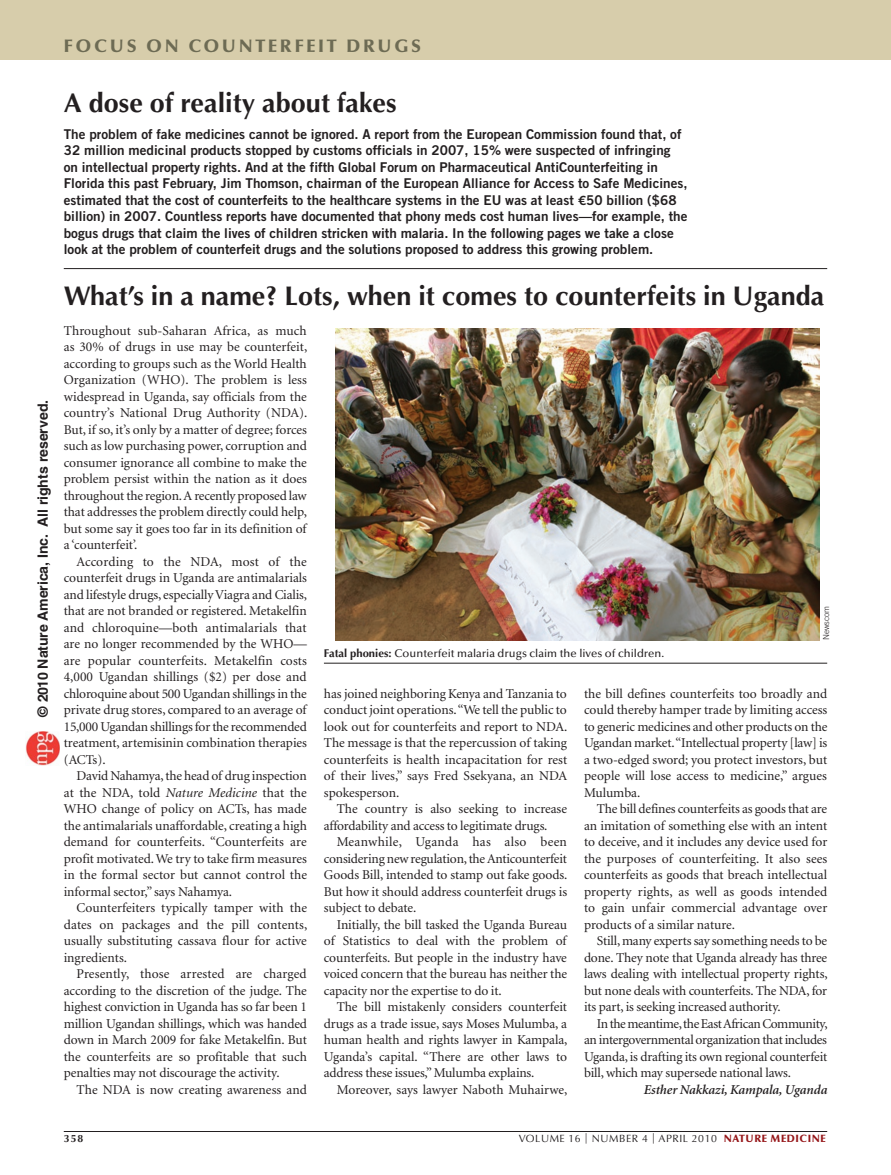
<style>
.page{position:relative;width:891px;height:1175px;background:#fff}
.page>*{position:absolute;margin:0;border:0;box-sizing:border-box;transform-origin:0 0}
.t1{font:700 27px "Optima";color:#231f20}
.t2{font:900 18px "Optima";letter-spacing:.15em;color:#6d6b54}
.t3{font:700 14.1px "Helvetica LT Std";color:#231f20}
.t4{font:13.5px/16.5px "Minion";letter-spacing:-.005em;color:#231f20;text-align:justify}
.t5{font:13.5px/16.5px "Trade Gothic Bold Two";color:#231f20}
.t6{font:italic 600 13.5px "Minion";letter-spacing:-.005em;color:#231f20}
.t7{font:500 11.25px "Optima";color:#231f20}
.t8{font:10.5px "Optima";letter-spacing:.05em;color:#231f20}
.t9{font:700 10.5px "Optima";color:#231f20}
.t10{font:300 8.25px "Trade Gothic";letter-spacing:-.005em;color:#231f20}
.s1{font-family:"Whitney";font-weight:600}
.s2{font-style:italic}
.s3{font-weight:700}
.s4{font-weight:900;color:#961619}
</style>
<div class="page">
<div style="left:0;top:0;width:891px;height:60px;background:#d7cdab"></div>
<hr style="left:64px;top:1131px;width:763px;height:1px;background:#231f20">
<img style="left:336px;top:328px;width:483px;height:312px">
<hr style="left:324px;top:663px;width:503px;height:1px;background:#231f20">
<hr style="left:64px;top:268px;width:763px;height:1px;background:#231f20">
<img style="left:26px;top:731px;width:34px;height:34px">
<h2 class="t2" style="left:64px;top:35px;width:359px">FOCUS ON COUNTERFEIT DRUGS</h2>
<p class="t3" style="left:34px;top:717px;width:318px;rotate:-90deg">© 2010 Nature America, Inc. All rights reserved.</p>
<h1 class="t1" style="left:64px;top:87px;width:334px">A dose of reality about fakes</h1>
<p class="t5" style="left:64px;top:125px;width:625px">The problem of fake medicines cannot be ignored. A report from the European Commission found that, of 32 million medicinal products stopped by customs officials in 2007, 15% were suspected of infringing on intellectual property rights. And at the fifth Global Forum on Pharmaceutical AntiCounterfeiting in Florida this past February, Jim Thomson, chairman of the European Alliance for Access to Safe Medicines, estimated that the cost of counterfeits to the healthcare systems in the EU was at least <span class="s1">€</span>50 billion ($68 billion) in 2007. Countless reports have documented that phony meds cost human lives—for example, the bogus drugs that claim the lives of children stricken with malaria. In the following pages we take a close look at the problem of counterfeit drugs and the solutions proposed to address this growing problem.</p>
<h1 class="t1" style="left:64px;top:280px;width:762px">What’s in a name? Lots, when it comes to counterfeits in Uganda</h1>
<p class="t4" style="left:64px;top:323px;width:245px">Throughout sub-Saharan Africa, as much as 30% of drugs in use may be counterfeit, according to groups such as the World Health Organization (WHO). The problem is less widespread in Uganda, say officials from the country’s National Drug Authority (NDA).<br>But, if so, it’s only by a matter of degree; forces such as low purchasing power, corruption and consumer ignorance all combine to make the problem persist within the nation as it does throughout the region. A recently proposed law that addresses the problem directly could help, but some say it goes too far in its definition of a ‘counterfeit’.</p>
<p class="t4" style="left:64px;top:554px;width:245px;text-indent:13px">According to the NDA, most of the counterfeit drugs in Uganda are antimalarials and lifestyle drugs, especially Viagra and Cialis, that are not branded or registered. Metakelfin and chloroquine—both antimalarials that are no longer recommended by the WHO— are popular counterfeits. Metakelfin costs 4,000 Ugandan shillings ($2) per dose and chloroquine about 500 Ugandan shillings in the private drug stores, compared to an average of 15,000 Ugandan shillings for the recommended treatment, artemisinin combination therapies (ACTs).</p>
<p class="t4" style="left:64px;top:768px;width:245px;text-indent:13px">David Nahamya, the head of drug inspection at the NDA, told <span class="s2">Nature Medicine</span> that the WHO change of policy on ACTs, has made the antimalarials unaffordable, creating a high demand for counterfeits. “Counterfeits are profit motivated. We try to take firm measures in the formal sector but cannot control the informal sector,” says Nahamya.</p>
<p class="t4" style="left:64px;top:900px;width:245px;text-indent:13px">Counterfeiters typically tamper with the dates on packages and the pill contents, usually substituting cassava flour for active ingredients.</p>
<p class="t4" style="left:64px;top:966px;width:245px;text-indent:13px">Presently, those arrested are charged according to the discretion of the judge. The highest conviction in Uganda has so far been 1 million Ugandan shillings, which was handed down in March 2009 for fake Metakelfin. But the counterfeits are so profitable that such penalties may not discourage the activity.</p>
<p class="t4" style="left:77px;top:1081px;width:232px">The NDA is now creating awareness and</p>
<p class="t10" style="left:821px;top:640px;width:36px;rotate:-90deg">Newscom</p>
<p class="t7" style="left:324px;top:646px;width:342px"><span class="s3">Fatal phonies:</span> Counterfeit malaria drugs claim the lives of children.</p>
<p class="t4" style="left:584px;top:685px;width:245px">the bill defines counterfeits too broadly and could thereby hamper trade by limiting access to generic medicines and other products on the Ugandan market. “Intellectual property [law] is a two-edged sword; you protect investors, but people will lose access to medicine,” argues Mulumba.</p>
<p class="t4" style="left:584px;top:801px;width:245px;text-indent:13px">The bill defines counterfeits as goods that are an imitation of something else with an intent to deceive, and it includes any device used for the purposes of counterfeiting. It also sees counterfeits as goods that breach intellectual property rights, as well as goods intended to gain unfair commercial advantage over products of a similar nature.</p>
<p class="t4" style="left:584px;top:933px;width:245px;text-indent:13px">Still, many experts say something needs to be done. They note that Uganda already has three laws dealing with intellectual property rights, but none deals with counterfeits. The NDA, for its part, is seeking increased authority.</p>
<p class="t4" style="left:584px;top:1015px;width:245px;text-indent:13px">In the meantime, the East African Community, an intergovernmental organization that includes Uganda, is drafting its own regional counterfeit bill, which may supersede national laws.</p>
<p class="t6" style="left:644px;top:1082px;width:185px">Esther Nakkazi, Kampala, Uganda</p>
<p class="t4" style="left:324px;top:685px;width:245px">has joined neighboring Kenya and Tanzania to conduct joint operations. “We tell the public to look out for counterfeits and report to NDA.<br>The message is that the repercussion of taking counterfeits is health incapacitation for rest of their lives,” says Fred Ssekyana, an NDA spokesperson.</p>
<p class="t4" style="left:324px;top:801px;width:245px;text-indent:13px">The country is also seeking to increase affordability and access to legitimate drugs.</p>
<p class="t4" style="left:324px;top:834px;width:245px;text-indent:13px">Meanwhile, Uganda has also been considering new regulation, the Anticounterfeit Goods Bill, intended to stamp out fake goods.<br>But how it should address counterfeit drugs is subject to debate.</p>
<p class="t4" style="left:324px;top:916px;width:245px;text-indent:13px">Initially, the bill tasked the Uganda Bureau of Statistics to deal with the problem of counterfeits. But people in the industry have voiced concern that the bureau has neither the capacity nor the expertise to do it.</p>
<p class="t4" style="left:324px;top:999px;width:245px;text-indent:13px">The bill mistakenly considers counterfeit drugs as a trade issue, says Moses Mulumba, a human health and rights lawyer in Kampala, Uganda’s capital. “There are other laws to address these issues,” Mulumba explains.</p>
<p class="t4" style="left:337px;top:1081px;width:232px">Moreover, says lawyer Naboth Muhairwe,</p>
<p class="t9" style="left:64px;top:1132px;width:21px">358</p>
<p class="t8" style="left:519px;top:1132px;width:308px">VOLUME 16 | NUMBER 4 | APRIL 2010 <span class="s4">NATURE MEDICINE</span></p>
</div>
